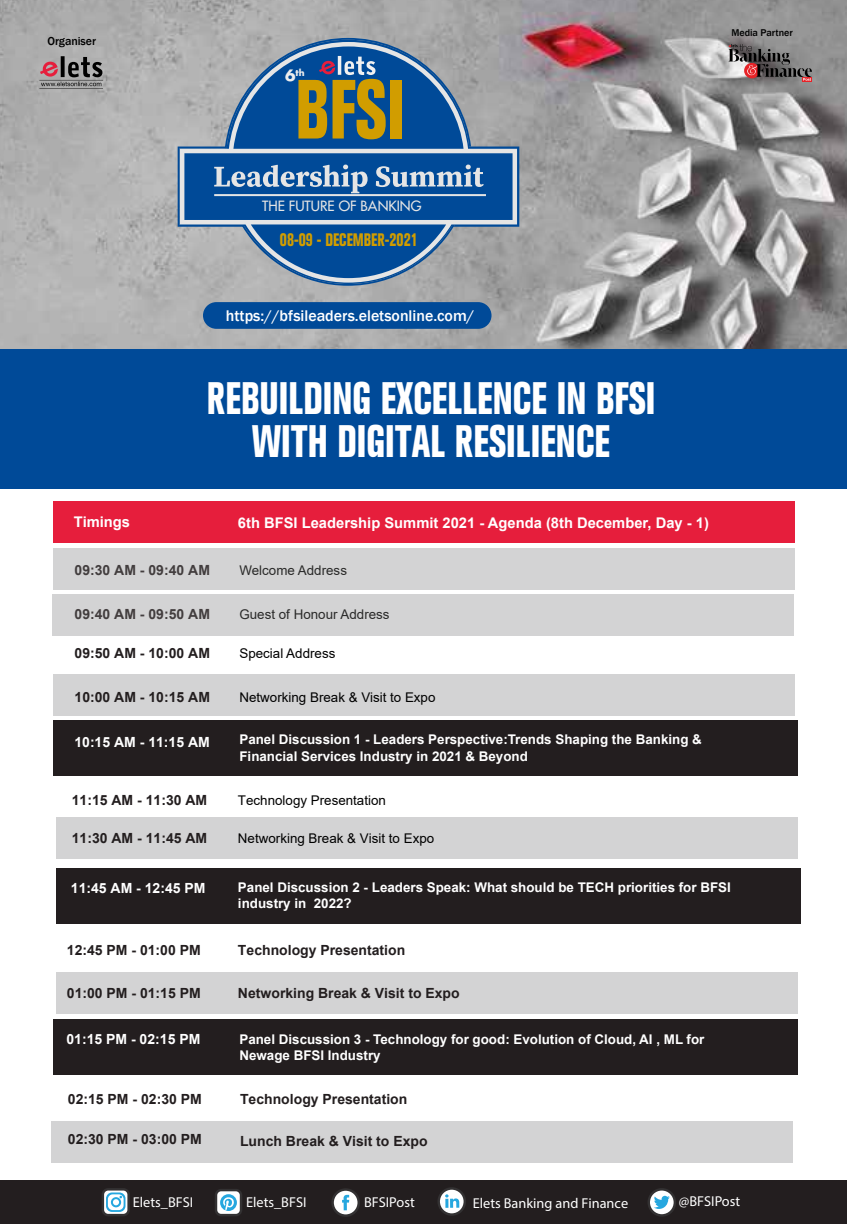
<style>
.page{position:relative;width:847px;height:1224px;background:#fff}
.page>*{position:absolute;margin:0;border:0;box-sizing:border-box;transform-origin:0 0}
.t1{font:800 condensed 83px "Akzidenz Grotesk BQ";color:#d19d00;scale:.79 1}
.t2{font:800 condensed 45px/42.8px "Akzidenz Grotesk BQ";color:#fff;text-align:center;scale:.79 1}
.t3{font:800 condensed 18px "Akzidenz Grotesk BQ";color:#d19d00;scale:.79 1}
.t4{font:500 16px "Franklin Gothic";color:#fff}
.t5{font:700 14.8px "Arial";color:#fff}
.t6{font:14.4px "Myriad Pro";color:#fff}
.t7{font:700 14px "Arial";color:#231e1f}
.t8{font:700 14px "Arial";color:#fff}
.t9{font:13.8px "Futura LT";color:#e5e5e5}
.t10{font:700 13.4px/16px "Arial";color:#fff}
.t11{font:13.4px "Arial";color:#000}
.t12{font:500 11.8px "Franklin Gothic";letter-spacing:-.005em;color:#000}
.t13{font:500 10px "Franklin Gothic";color:#000}
.t14{font:700 9px "Futura LT";color:#eee}
.s1{font-size:15.2px}
</style>
<div class="page">
<img style="left:0;top:0;width:847px;height:350px">
<div style="left:56px;top:869px;width:745px;height:55px;background:#231e1f"></div>
<div style="left:53px;top:1020px;width:745px;height:55px;background:#231e1f"></div>
<div style="left:53px;top:721px;width:745px;height:55px;background:#231e1f"></div>
<div style="left:53px;top:674px;width:741px;height:41px;background:#d3d3d4"></div>
<div style="left:56px;top:817px;width:741px;height:41px;background:#d3d3d4"></div>
<div style="left:57px;top:973px;width:740px;height:41px;background:#d3d3d4"></div>
<div style="left:51px;top:1122px;width:741px;height:41px;background:#d3d3d4"></div>
<div style="left:0;top:350px;width:847px;height:139px;background:#004a98"></div>
<div style="left:53px;top:502px;width:741px;height:41px;background:#e61e3c"></div>
<div style="left:0;top:1180px;width:847px;height:44px;background:#231e1f"></div>
<svg style="left:649px;top:1189px;width:26px;height:27px"></svg>
<div style="left:647px;top:1188px;width:29px;height:29px;border:2px solid #333132;border-radius:50%"></div>
<svg style="left:654px;top:1196px;width:16px;height:13px"></svg>
<svg style="left:332px;top:1189px;width:27px;height:27px"></svg>
<div style="left:331px;top:1188px;width:29px;height:29px;border:2px solid #333132;border-radius:50%"></div>
<svg style="left:342px;top:1195px;width:7px;height:15px"></svg>
<svg style="left:439px;top:1188px;width:26px;height:27px"></svg>
<div style="left:437px;top:1187px;width:29px;height:29px;border:2px solid #333132;border-radius:50%"></div>
<svg style="left:445px;top:1194px;width:14px;height:14px"></svg>
<div style="left:102px;top:1188px;width:28px;height:28px;border:2px solid #333132;border-radius:5px"></div>
<svg style="left:103px;top:1189px;width:26px;height:26px"></svg>
<div style="left:216px;top:1190px;width:25px;height:25px;background:#fff;border-radius:5px"></div>
<div style="left:215px;top:1189px;width:27px;height:27px;border:2px solid #333132;border-radius:5px"></div>
<svg style="left:220px;top:1194px;width:17px;height:17px"></svg>
<svg style="left:223px;top:1197px;width:11px;height:14px"></svg>
<svg style="left:179px;top:40px;width:340px;height:244px"></svg>
<svg style="left:180px;top:42px;width:337px;height:241px"></svg>
<svg style="left:319px;top:56px;width:56px;height:19px"></svg>
<svg style="left:178px;top:147px;width:306px;height:80px"></svg>
<hr style="left:214px;top:194px;width:272px;height:2px;background:#e5e5e5">
<svg style="left:728px;top:44px;width:84px;height:37px"></svg>
<hr style="left:39px;top:80px;width:64px;height:1px;background:#000">
<hr style="left:39px;top:88px;width:64px;height:1px;background:#000">
<svg style="left:40px;top:56px;width:62px;height:30px"></svg>
<div style="left:203px;top:302px;width:288px;height:27px;background:#004a98;border-radius:13px"></div>
<div style="left:54px;top:548px;width:740px;height:42px;background:#d3d3d4"></div>
<div style="left:53px;top:594px;width:741px;height:42px;background:#d3d3d4"></div>
<p class="t12" style="left:47px;top:34px;width:50px">Organiser</p>
<p class="t14" style="left:285px;top:66px;width:21px"><span class="s1">6</span>th</p>
<h1 class="t1" style="left:295px;top:62px;width:140px">BFSI</h1>
<p class="t9" style="left:262px;top:197px;width:161px">THE FUTURE OF BANKING</p>
<h3 class="t3" style="left:280px;top:229px;width:176px">08-09 - DECEMBER-2021</h3>
<p class="t13" style="left:731px;top:26px;width:63px">Media Partner</p>
<p class="t4" style="left:226px;top:306px;width:250px">https://bfsileaders.eletsonline.com/</p>
<h2 class="t2" style="left:207px;top:377px;width:569px">REBUILDING EXCELLENCE IN BFSI<br>WITH DIGITAL RESILIENCE</h2>
<p class="t5" style="left:74px;top:512px;width:58px">Timings</p>
<p class="t5" style="left:238px;top:512px;width:472px">6th BFSI Leadership Summit 2021 - Agenda (8th December, Day - 1)</p>
<p class="t7" style="left:75px;top:560px;width:137px">09:30 AM - 09:40 AM</p>
<p class="t11" style="left:239px;top:561px;width:109px">Welcome Address</p>
<p class="t7" style="left:75px;top:604px;width:137px">09:40 AM - 09:50 AM</p>
<p class="t11" style="left:239px;top:605px;width:152px">Guest of Honour Address</p>
<p class="t7" style="left:75px;top:643px;width:137px">09:50 AM - 10:00 AM</p>
<p class="t11" style="left:239px;top:644px;width:97px">Special Address</p>
<p class="t7" style="left:75px;top:687px;width:137px">10:00 AM - 10:15 AM</p>
<p class="t11" style="left:239px;top:688px;width:198px">Networking Break &amp; Visit to Expo</p>
<p class="t8" style="left:74px;top:732px;width:137px">10:15 AM - 11:15 AM</p>
<p class="t10" style="left:239px;top:731px;width:464px;line-height:17.4px">Panel Discussion 1 - Leaders Perspective:Trends Shaping the Banking &amp;<br>Financial Services Industry in 2021 &amp; Beyond</p>
<p class="t7" style="left:72px;top:790px;width:137px">11:15 AM - 11:30 AM</p>
<p class="t11" style="left:238px;top:791px;width:149px">Technology Presentation</p>
<p class="t7" style="left:72px;top:828px;width:137px">11:30 AM - 11:45 AM</p>
<p class="t11" style="left:238px;top:829px;width:198px">Networking Break &amp; Visit to Expo</p>
<p class="t8" style="left:71px;top:878px;width:136px">11:45 AM - 12:45 PM</p>
<p class="t10" style="left:238px;top:880px;width:494px">Panel Discussion 2 - Leaders Speak: What should be TECH priorities for BFSI industry in 2022?</p>
<p class="t7" style="left:67px;top:940px;width:135px">12:45 PM - 01:00 PM</p>
<p class="t7" style="left:238px;top:940px;width:169px">Technology Presentation</p>
<p class="t7" style="left:67px;top:984px;width:135px">01:00 PM - 01:15 PM</p>
<p class="t7" style="left:238px;top:984px;width:223px">Networking Break &amp; Visit to Expo</p>
<p class="t8" style="left:66px;top:1029px;width:135px">01:15 PM - 02:15 PM</p>
<p class="t10" style="left:239px;top:1031px;width:466px">Panel Discussion 3 - Technology for good: Evolution of Cloud, AI , ML for<br>Newage BFSI Industry</p>
<p class="t7" style="left:68px;top:1090px;width:135px">02:15 PM - 02:30 PM</p>
<p class="t7" style="left:240px;top:1090px;width:169px">Technology Presentation</p>
<p class="t7" style="left:68px;top:1129px;width:135px">02:30 PM - 03:00 PM</p>
<p class="t7" style="left:240px;top:1131px;width:189px">Lunch Break &amp; Visit to Expo</p>
<p class="t6" style="left:133px;top:1193px;width:62px">Elets_BFSI</p>
<p class="t6" style="left:246px;top:1193px;width:62px">Elets_BFSI</p>
<p class="t6" style="left:364px;top:1193px;width:52px">BFSIPost</p>
<p class="t6" style="left:473px;top:1194px;width:157px">Elets Banking and Finance</p>
<p class="t6" style="left:679px;top:1193px;width:63px">@BFSIPost</p>
</div>
